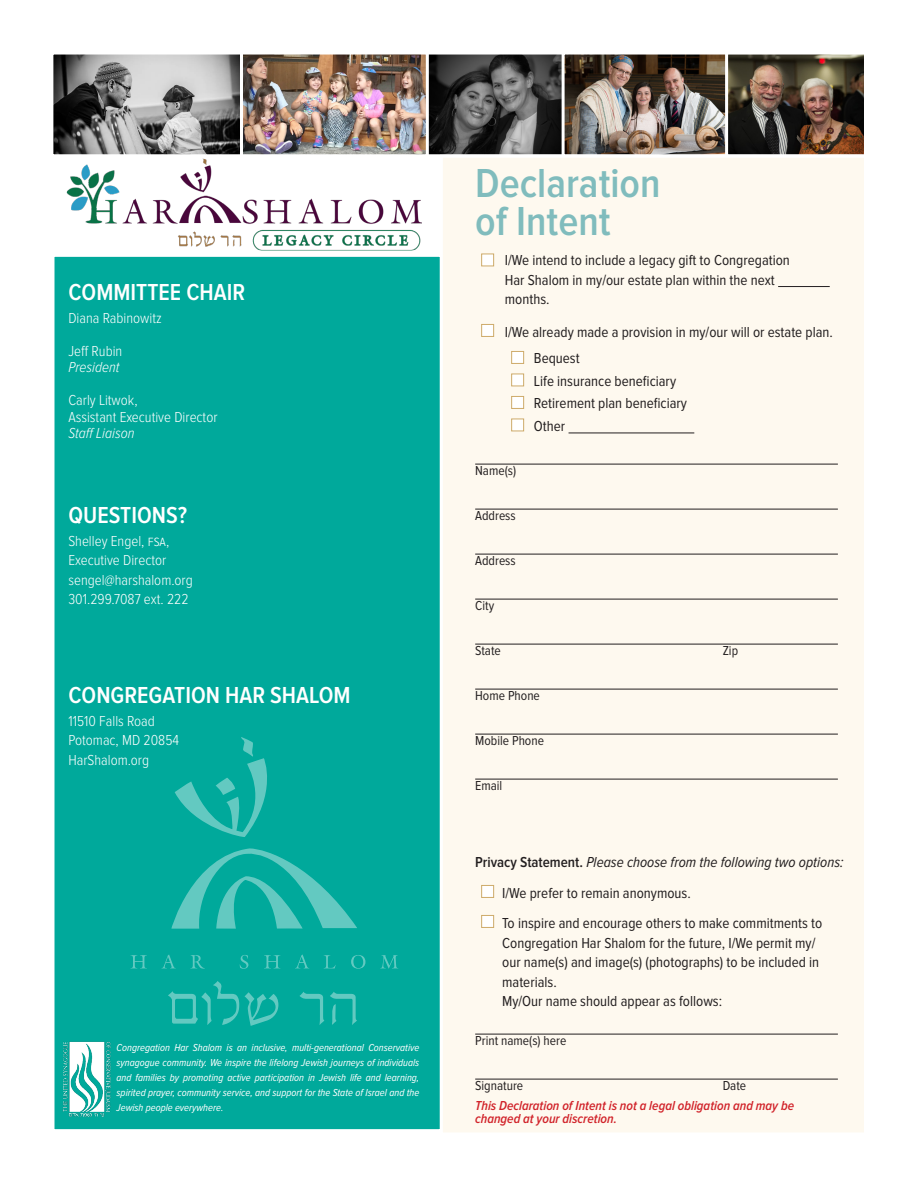
<style>
.page{position:relative;width:918px;height:1188px;background:#fff}
.page>*{position:absolute;margin:0;border:0;box-sizing:border-box;transform-origin:0 0}
.t1{font:600 42px/37.5px "Proxima Nova Cond";color:#80bcbd}
.t2{font:600 24px "Proxima Nova Cond";color:#fff}
.t3{font:15px/19.5px "Proxima Nova Cond";color:#231f20}
.t4{font:300 15px/16.5px "Proxima Nova Cond";color:#fff}
.t5{font:italic 15px "Proxima Nova Cond";color:#231f20}
.t6{font:italic 300 15px "Proxima Nova Cond";color:#fff}
.t7{font:13.5px "Proxima Nova Cond";color:#231f20}
.t8{font:italic 600 13.5px/13.5px "Proxima Nova Cond";color:#d1232a}
.t9{font:italic 10.5px/15px "Proxima Nova Cond";color:#fff;text-align:justify}
.s1{font-weight:600;font-style:normal}
</style>
<div class="page">
<div style="left:445px;top:255px;width:419px;height:877px;background:#fef9ef"></div>
<div style="left:54px;top:255px;width:391px;height:877px;background:#00a99b"></div>
<hr style="left:778px;top:286px;width:52px;height:1px;background:#231f20">
<hr style="left:569px;top:433px;width:125px;height:1px;background:#231f20">
<hr style="left:475px;top:464px;width:363px;height:1px;background:#231f20">
<hr style="left:475px;top:509px;width:363px;height:1px;background:#231f20">
<hr style="left:475px;top:554px;width:363px;height:1px;background:#231f20">
<hr style="left:475px;top:599px;width:363px;height:1px;background:#231f20">
<hr style="left:475px;top:644px;width:363px;height:1px;background:#231f20">
<hr style="left:475px;top:689px;width:363px;height:1px;background:#231f20">
<hr style="left:475px;top:734px;width:363px;height:1px;background:#231f20">
<hr style="left:475px;top:779px;width:363px;height:1px;background:#231f20">
<hr style="left:475px;top:1034px;width:363px;height:1px;background:#231f20">
<hr style="left:475px;top:1079px;width:363px;height:1px;background:#231f20">
<div style="left:481px;top:254px;width:13px;height:12px;background:#fff;border:1px solid #ceab6a"></div>
<div style="left:481px;top:324px;width:13px;height:13px;background:#fff;border:1px solid #ceab6a"></div>
<div style="left:481px;top:885px;width:13px;height:13px;background:#fff;border:1px solid #ceab6a"></div>
<div style="left:481px;top:915px;width:13px;height:13px;background:#fff;border:1px solid #ceab6a"></div>
<div style="left:511px;top:351px;width:13px;height:13px;background:#fff;border:1px solid #ceab6a"></div>
<div style="left:511px;top:374px;width:13px;height:12px;background:#fff;border:1px solid #ceab6a"></div>
<div style="left:511px;top:396px;width:13px;height:13px;background:#fff;border:1px solid #ceab6a"></div>
<div style="left:511px;top:419px;width:13px;height:12px;background:#fff;border:1px solid #ceab6a"></div>
<img style="left:61px;top:1039px;width:52px;height:81px">
<img style="left:53px;top:54px;width:811px;height:201px">
<p class="t2" style="left:68px;top:281px;width:178px">COMMITTEE CHAIR</p>
<p class="t4" style="left:68px;top:310px;width:95px">Diana Rabinowitz</p>
<p class="t4" style="left:68px;top:343px;width:56px">Jeff Rubin</p>
<p class="t6" style="left:68px;top:360px;width:53px">President</p>
<p class="t4" style="left:68px;top:393px;width:151px">Carly Litwok,<br>Assistant Executive Director</p>
<p class="t6" style="left:68px;top:426px;width:68px">Staff Liaison</p>
<p class="t2" style="left:68px;top:504px;width:120px">QUESTIONS?</p>
<p class="t4" style="left:68px;top:533px;width:102px">Shelley Engel, fsa,</p>
<p class="t4" style="left:68px;top:552px;width:99px">Executive Director</p>
<p class="t4" style="left:68px;top:572px;width:126px">sengel@harshalom.org</p>
<p class="t4" style="left:68px;top:591px;width:122px">301.299.7087 ext. 222</p>
<p class="t2" style="left:68px;top:684px;width:284px">CONGREGATION HAR SHALOM</p>
<p class="t4" style="left:68px;top:713px;width:88px">11510 Falls Road</p>
<p class="t4" style="left:68px;top:732px;width:112px">Potomac, MD 20854</p>
<p class="t4" style="left:68px;top:752px;width:82px">HarShalom.org</p>
<p class="t9" style="left:117px;top:1040px;width:304px">Congregation Har Shalom is an inclusive, multi-generational Conservative synagogue community. We inspire the lifelong Jewish journeys of individuals and families by promoting active participation in Jewish life and learning, spirited prayer, community service, and support for the State of Israel and the Jewish people everywhere.</p>
<p class="t1" style="left:475px;top:166px;width:187px">Declaration of Intent</p>
<p class="t3" style="left:505px;top:251px;width:287px">I/We intend to include a legacy gift to Congregation<br>Har Shalom in my/our estate plan within the next months.</p>
<p class="t3" style="left:505px;top:323px;width:330px">I/We already made a provision in my/our will or estate plan.</p>
<p class="t3" style="left:534px;top:349px;width:47px">Bequest</p>
<p class="t3" style="left:534px;top:372px;width:144px">Life insurance beneficiary</p>
<p class="t3" style="left:534px;top:394px;width:155px">Retirement plan beneficiary</p>
<p class="t3" style="left:534px;top:417px;width:33px">Other</p>
<p class="t7" style="left:475px;top:465px;width:42px">Name(s)</p>
<p class="t7" style="left:475px;top:510px;width:42px">Address</p>
<p class="t7" style="left:475px;top:555px;width:42px">Address</p>
<p class="t7" style="left:475px;top:600px;width:21px">City</p>
<p class="t7" style="left:475px;top:645px;width:27px">State</p>
<p class="t7" style="left:723px;top:645px;width:17px">Zip</p>
<p class="t7" style="left:475px;top:690px;width:66px">Home Phone</p>
<p class="t7" style="left:475px;top:735px;width:70px">Mobile Phone</p>
<p class="t7" style="left:475px;top:780px;width:29px">Email</p>
<p class="t5" style="left:475px;top:855px;width:370px"><span class="s1">Privacy Statement.</span> Please choose from the following two options:</p>
<p class="t3" style="left:502px;top:884px;width:190px">I/We prefer to remain anonymous.</p>
<p class="t3" style="left:502px;top:914px;width:322px">To inspire and encourage others to make commitments to Congregation Har Shalom for the future, I/We permit my/ our name(s) and image(s) (photographs) to be included in materials.</p>
<p class="t3" style="left:502px;top:992px;width:221px">My/Our name should appear as follows:</p>
<p class="t7" style="left:475px;top:1035px;width:93px">Print name(s) here</p>
<p class="t7" style="left:475px;top:1080px;width:50px">Signature</p>
<p class="t7" style="left:723px;top:1080px;width:25px">Date</p>
<p class="t8" style="left:475px;top:1099px;width:320px">This Declaration of Intent is not a legal obligation and may be changed at your discretion.</p>
</div>
